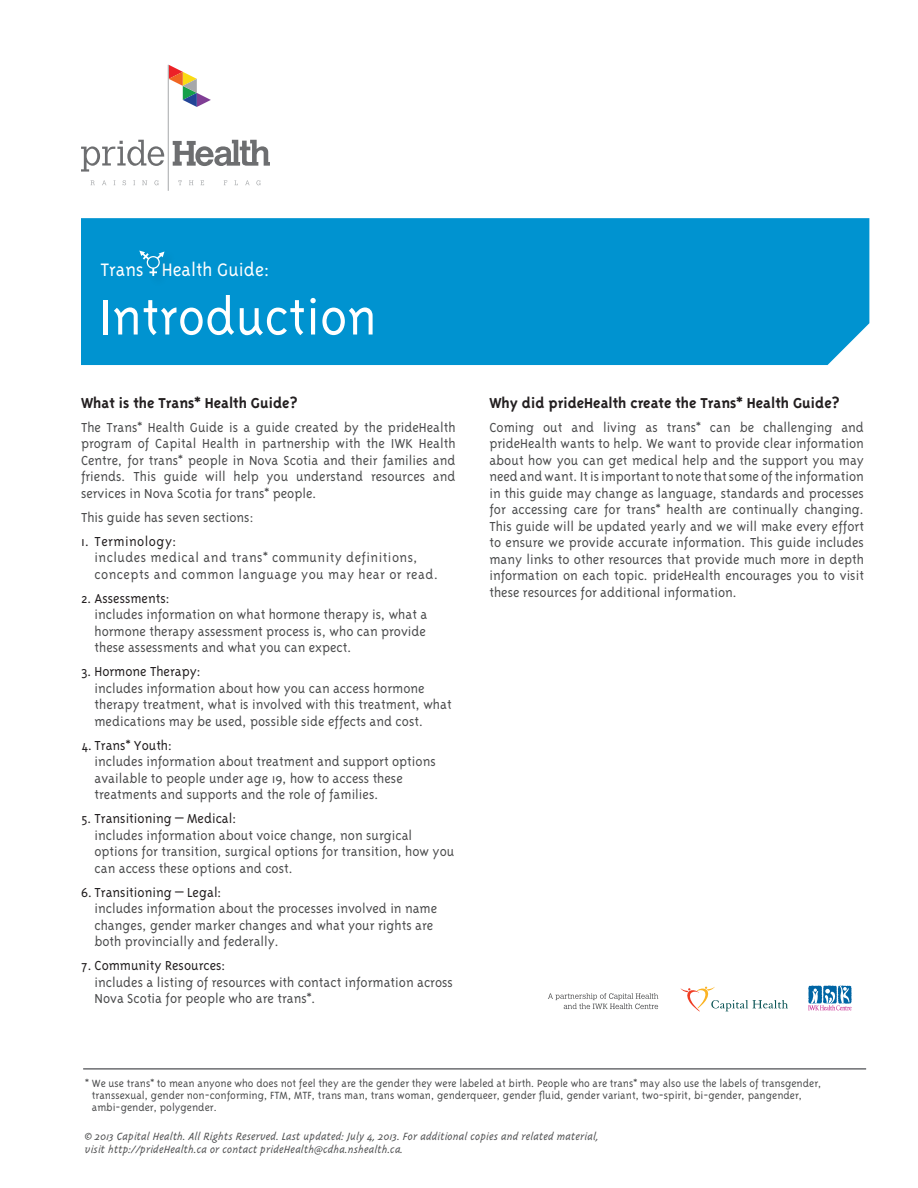
<style>
.page{position:relative;width:918px;height:1188px;background:#fff}
.page>*{position:absolute;margin:0;border:0;box-sizing:border-box;transform-origin:0 0}
.t1{font:57.3px "Triplex";color:#fff}
.t2{font:20.7px "Triplex";color:#fff}
.t3{font:700 16.5px "Triplex";color:#231f20}
.t4{font:300 15px/16.5px "Triplex";color:#4b4c4d}
.t5{font:300 15px "Triplex";color:#231f20}
.t6{font:300 15px/16.5px "Triplex";letter-spacing:.03em;color:#4b4c4d}
.t7{font:300 12px/12px "Triplex";color:#4b4c4d}
.t8{font:italic 300 12px "Triplex";letter-spacing:-.01em;color:#4b4c4d}
.s1{color:#231f20}
</style>
<div class="page">
<div style="left:81px;top:218px;width:788px;height:147px;background:#0093d0"></div>
<div style="left:137px;top:248px;width:40px;height:40px;background:#0093d0"></div>
<svg style="left:139px;top:251px;width:25px;height:25px"></svg>
<svg style="left:91px;top:180px;width:4px;height:5px"></svg>
<svg style="left:102px;top:180px;width:4px;height:5px"></svg>
<svg style="left:123px;top:180px;width:3px;height:5px"></svg>
<svg style="left:142px;top:180px;width:5px;height:5px"></svg>
<svg style="left:154px;top:180px;width:4px;height:5px"></svg>
<svg style="left:178px;top:180px;width:4px;height:5px"></svg>
<svg style="left:189px;top:180px;width:4px;height:5px"></svg>
<svg style="left:200px;top:180px;width:4px;height:5px"></svg>
<svg style="left:245px;top:180px;width:5px;height:5px"></svg>
<svg style="left:256px;top:180px;width:4px;height:5px"></svg>
<svg style="left:169px;top:65px;width:42px;height:42px"></svg>
<hr style="left:168px;top:65px;width:1px;height:126px;background:#a6a8aa">
<svg style="left:81px;top:140px;width:83px;height:32px"></svg>
<svg style="left:173px;top:140px;width:97px;height:26px"></svg>
<hr style="left:83px;top:1068px;width:783px;height:2px;background:#6c6d70">
<svg style="left:681px;top:987px;width:107px;height:24px"></svg>
<svg style="left:808px;top:985px;width:44px;height:25px"></svg>
<svg style="left:548px;top:993px;width:110px;height:16px"></svg>
<p class="t2" style="left:100px;top:258px;width:171px">Trans Health Guide:</p>
<p class="t1" style="left:98px;top:285px;width:280px">Introduction</p>
<p class="t3" style="left:81px;top:393px;width:218px">What is the Trans* Health Guide?</p>
<p class="t4" style="left:81px;top:419px;width:376px;text-align:justify">The Trans* Health Guide is a guide created by the prideHealth program of Capital Health in partnership with the IWK Health Centre, for trans* people in Nova Scotia and their families and friends. This guide will help you understand resources and services in Nova Scotia for trans* people.</p>
<p class="t4" style="left:81px;top:509px;width:174px">This guide has seven sections:</p>
<p class="t6" style="left:94px;top:533px;width:345px;text-indent:-14px"><span class="s1">1. Terminology:<br></span>includes medical and trans* community definitions, concepts and common language you may hear or read.</p>
<p class="t5" style="left:81px;top:590px;width:91px">2. Assessments:</p>
<p class="t4" style="left:94px;top:606px;width:334px;text-align:justify">includes information on what hormone therapy is, what a hormone therapy assessment process is, who can provide these assessments and what you can expect.</p>
<p class="t5" style="left:81px;top:663px;width:122px">3. Hormone Therapy:</p>
<p class="t4" style="left:94px;top:680px;width:359px">includes information about how you can access hormone therapy treatment, what is involved with this treatment, what medications may be used, possible side effects and cost.</p>
<p class="t5" style="left:81px;top:737px;width:93px">4. Trans* Youth:</p>
<p class="t4" style="left:94px;top:753px;width:343px">includes information about treatment and support options available to people under age 19, how to access these treatments and supports and the role of families.</p>
<p class="t5" style="left:81px;top:810px;width:157px">5. Transitioning – Medical:</p>
<p class="t4" style="left:94px;top:827px;width:361px">includes information about voice change, non surgical options for transition, surgical options for transition, how you can access these options and cost.</p>
<p class="t5" style="left:81px;top:884px;width:142px">6. Transitioning – Legal:</p>
<p class="t4" style="left:94px;top:900px;width:344px">includes information about the processes involved in name changes, gender marker changes and what your rights are both provincially and federally.</p>
<p class="t5" style="left:81px;top:957px;width:146px">7. Community Resources:</p>
<p class="t4" style="left:94px;top:974px;width:360px">includes a listing of resources with contact information across<br>Nova Scotia for people who are trans*.</p>
<p class="t3" style="left:489px;top:393px;width:352px">Why did prideHealth create the Trans* Health Guide?</p>
<p class="t4" style="left:489px;top:419px;width:376px;text-align:justify">Coming out and living as trans* can be challenging and prideHealth wants to help. We want to provide clear information about how you can get medical help and the support you may need and want. It is important to note that some of the information in this guide may change as language, standards and processes for accessing care for trans* health are continually changing.<br>This guide will be updated yearly and we will make every effort to ensure we provide accurate information. This guide includes many links to other resources that provide much more in depth information on each topic. prideHealth encourages you to visit these resources for additional information.</p>
<p class="t7" style="left:92px;top:1077px;width:731px;text-indent:-7px">* We use trans* to mean anyone who does not feel they are the gender they were labeled at birth. People who are trans* may also use the labels of transgender, transsexual, gender non-conforming, FTM, MTF, trans man, trans woman, genderqueer, gender fluid, gender variant, two-spirit, bi-gender, pangender, ambi-gender, polygender.</p>
<p class="t8" style="left:85px;top:1130px;width:515px">© 2013 Capital Health. All Rights Reserved. Last updated: July 4, 2013. For additional copies and related material,</p>
<p class="t8" style="left:85px;top:1144px;width:320px">visit http://prideHealth.ca or contact prideHealth@cdha.nshealth.ca.</p>
</div>
